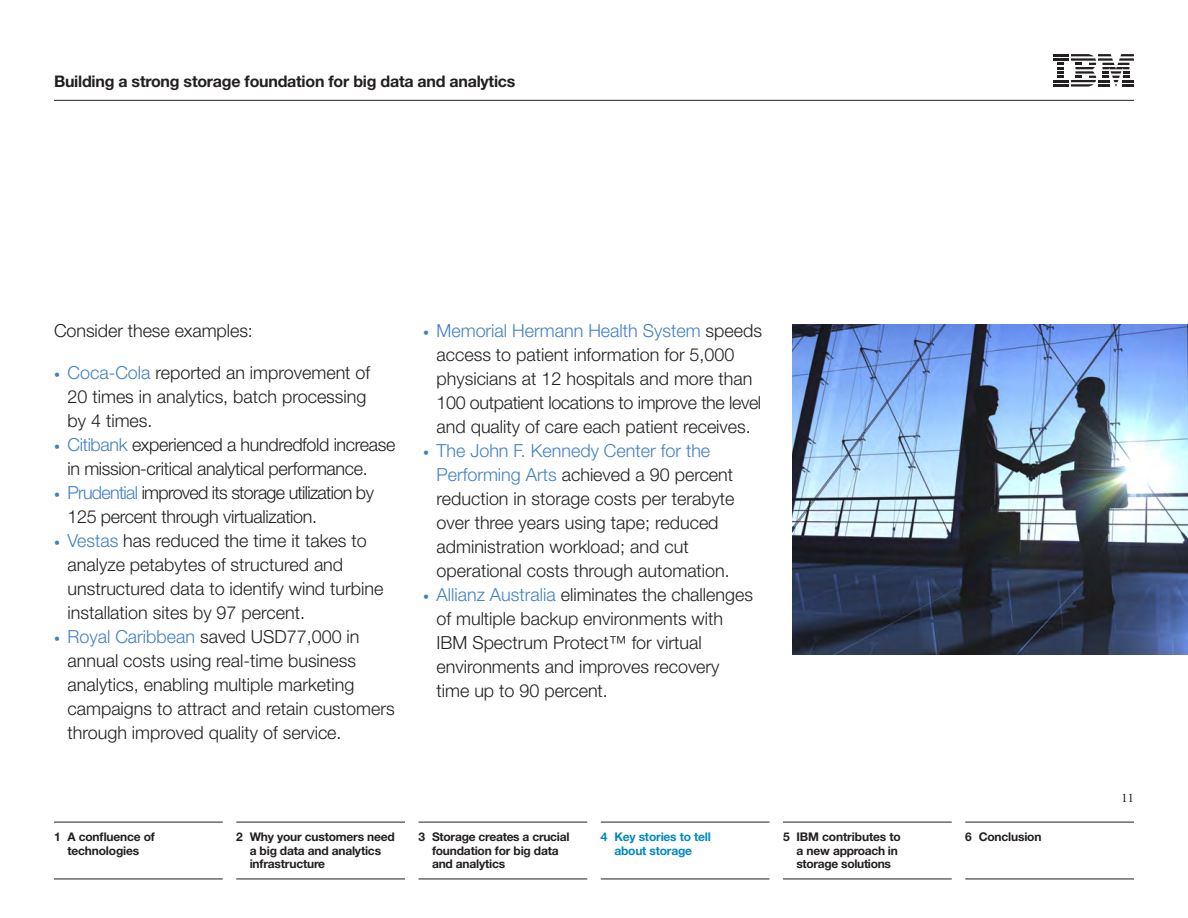
<style>
.page{position:relative;width:1188px;height:918px;background:#fff}
.page>*{position:absolute;margin:0;border:0;box-sizing:border-box;transform-origin:0 0}
._2A_Body{font:300 18px/24px "Helvetica Neue LT Pro";color:#231f20}
._2A_Body-2{font:300 18px/24px "Helvetica Neue LT Pro";letter-spacing:-.02em;color:#231f20}
._2A_Body-3{font:300 18px/24px "Helvetica Neue LT Pro";letter-spacing:-.04em;color:#231f20}
.t1{font:700 16.05px "Helvetica Neue LT Pro";letter-spacing:-.015em;color:#231f20}
.t2{font:700 12px/13.5px "Helvetica Neue LT Pro";letter-spacing:-.015em;color:#231f20}
._6A_5_ways_copy{font:700 12px/13.5px "Helvetica Neue LT Pro";letter-spacing:-.015em;color:#008ac0;text-align:center}
.t3{font:12px "Janson Text LT Std";color:#231f20}
.s1{font-weight:700;font-size:12px;color:#4180c3}
.s2{color:#4180c3}
</style>
<div class="page">
<svg style="left:1053px;top:54px;width:81px;height:33px"></svg>
<hr style="left:54px;top:100px;width:1080px;height:1px;background:#231f20">
<hr style="left:54px;top:822px;width:169px;height:1px;background:#231f20">
<hr style="left:54px;top:879px;width:169px;height:1px;background:#231f20">
<hr style="left:236px;top:822px;width:169px;height:1px;background:#231f20">
<hr style="left:236px;top:879px;width:169px;height:1px;background:#231f20">
<hr style="left:418px;top:822px;width:169px;height:1px;background:#231f20">
<hr style="left:418px;top:879px;width:169px;height:1px;background:#231f20">
<hr style="left:601px;top:822px;width:169px;height:1px;background:#231f20">
<hr style="left:601px;top:879px;width:169px;height:1px;background:#231f20">
<hr style="left:783px;top:822px;width:169px;height:1px;background:#231f20">
<hr style="left:783px;top:879px;width:169px;height:1px;background:#231f20">
<hr style="left:965px;top:822px;width:169px;height:1px;background:#231f20">
<hr style="left:965px;top:879px;width:169px;height:1px;background:#231f20">
<img style="left:793px;top:325px;width:395px;height:329px">
<p class="t1" style="left:54px;top:71px;width:463px">Building a strong storage foundation for big data and analytics</p>
<p class="_2A_Body" style="left:54px;top:318px;width:200px">Consider these examples:</p>
<p class="_2A_Body" style="left:68px;top:360px;width:304px;text-indent:-14px"><span class="s1">•</span> <span class="s2">Coca-Cola</span> reported an improvement of<br>20 times in analytics, batch processing by 4 times.</p>
<p class="_2A_Body-2" style="left:68px;top:432px;width:329px;text-indent:-14px"><span class="s1">•</span> <span class="s2">Citibank</span> experienced a hundredfold increase in mission-critical analytical performance.</p>
<p class="_2A_Body-3" style="left:68px;top:480px;width:308px;text-indent:-14px"><span class="s1">•</span> <span class="s2">Prudential</span> improved its storage utilization by<br>125 percent through virtualization.</p>
<p class="_2A_Body" style="left:68px;top:528px;width:317px;text-indent:-14px"><span class="s1">•</span> <span class="s2">Vestas</span> has reduced the time it takes to analyze petabytes of structured and unstructured data to identify wind turbine installation sites by 97 percent.</p>
<p class="_2A_Body" style="left:68px;top:624px;width:329px;text-indent:-14px"><span class="s1">•</span> <span class="s2">Royal Caribbean</span> saved USD77,000 in annual costs using real-time business analytics, enabling multiple marketing campaigns to attract and retain customers through improved quality of service.</p>
<p class="_2A_Body" style="left:436px;top:318px;width:327px;text-indent:-14px"><span class="s1">•</span> <span class="s2">Memorial Hermann Health System</span> speeds access to patient information for 5,000 physicians at 12 hospitals and more than 100 outpatient locations to improve the level and quality of care each patient receives.</p>
<p class="_2A_Body" style="left:436px;top:438px;width:300px;text-indent:-14px"><span class="s1">•</span> <span class="s2">The John F. Kennedy Center for the Performing Arts</span> achieved a 90 percent reduction in storage costs per terabyte over three years using tape; reduced administration workload; and cut operational costs through automation.</p>
<p class="_2A_Body" style="left:436px;top:582px;width:318px;text-indent:-14px"><span class="s1">•</span> <span class="s2">Allianz Australia</span> eliminates the challenges of multiple backup environments with IBM Spectrum Protect™ for virtual environments and improves recovery time up to 90 percent.</p>
<p class="t2" style="left:54px;top:830px;width:102px;text-align:center">1 A confluence of technologies</p>
<p class="t2" style="left:250px;top:830px;width:147px;text-indent:-14px">2 Why your customers need a big data and analytics infrastructure</p>
<p class="t2" style="left:432px;top:830px;width:139px;text-indent:-14px">3 Storage creates a crucial foundation for big data and analytics</p>
<p class="t2" style="left:796px;top:830px;width:106px;text-indent:-14px">5 IBM contributes to a new approach in storage solutions</p>
<p class="t2" style="left:965px;top:830px;width:78px">6 Conclusion</p>
<p class="_6A_5_ways_copy" style="left:601px;top:830px;width:112px">4 Key stories to tell about storage</p>
<p class="t3" style="left:1122px;top:790px;width:14px">11</p>
</div>
